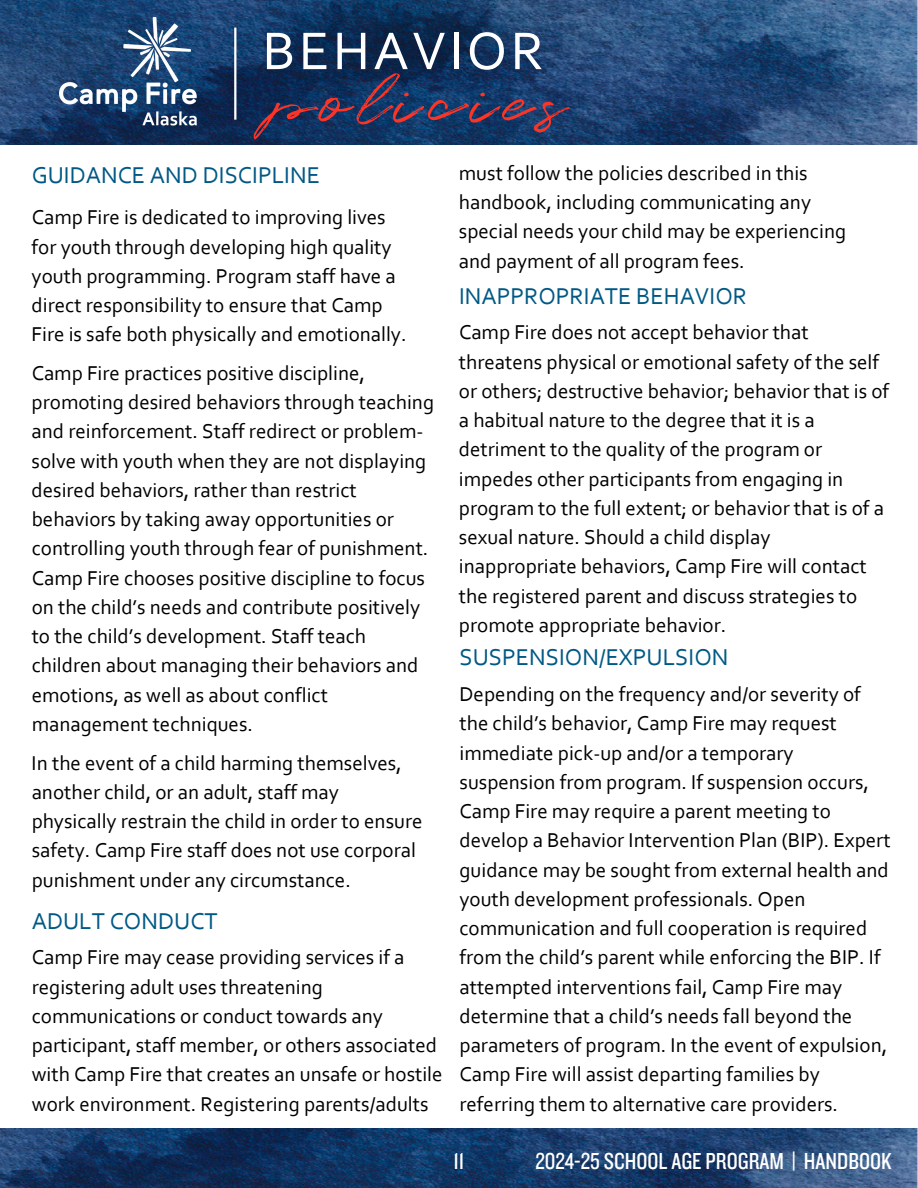
<style>
.page{position:relative;width:918px;height:1188px;background:#fff}
.page>*{position:absolute;margin:0;border:0;box-sizing:border-box;transform-origin:0 0}
.t1{font:71.25px "Quentin";letter-spacing:.115em;color:#fc3426}
.t2{font:55.5px "Corbel";letter-spacing:.065em;color:#fff}
.t3{font:24px "Corbel";color:#005984}
.t4{font:24px "Knockout HTF29 Junior Liteweight";color:#fff}
.t5{font:21px/29.2px "Corbel";color:#000}
</style>
<div class="page">
<img style="left:0;top:1128px;width:918px;height:60px">
<img style="left:0;top:0;width:918px;height:144px">
<img style="left:60px;top:18px;width:138px;height:111px">
<hr style="left:234px;top:28px;width:2px;height:92px;background:#fff">
<h2 class="t2" style="left:262px;top:16px;width:283px">BEHAVIOR</h2>
<h1 class="t1" style="left:272px;top:54px;width:295px">policies</h1>
<p class="t3" style="left:32px;top:160px;width:290px">GUIDANCE AND DISCIPLINE</p>
<p class="t5" style="left:32px;top:202px;width:376px">Camp Fire is dedicated to improving lives for youth through developing high quality youth programming. Program staff have a direct responsibility to ensure that Camp Fire is safe both physically and emotionally.</p>
<p class="t5" style="left:32px;top:358px;width:404px">Camp Fire practices positive discipline, promoting desired behaviors through teaching and reinforcement. Staff redirect or problem&shy;solve with youth when they are not displaying desired behaviors, rather than restrict behaviors by taking away opportunities or controlling youth through fear of punishment.<br>Camp Fire chooses positive discipline to focus on the child’s needs and contribute positively to the child’s development. Staff teach children about managing their behaviors and emotions, as well as about conflict management techniques.</p>
<p class="t5" style="left:32px;top:747px;width:392px">In the event of a child harming themselves, another child, or an adult, staff may physically restrain the child in order to ensure safety. Camp Fire staff does not use corporal punishment under any circumstance.</p>
<p class="t3" style="left:32px;top:906px;width:188px">ADULT CONDUCT</p>
<p class="t5" style="left:32px;top:942px;width:412px">Camp Fire may cease providing services if a registering adult uses threatening communications or conduct towards any participant, staff member, or others associated with Camp Fire that creates an unsafe or hostile work environment. Registering parents/adults</p>
<p class="t5" style="left:459px;top:158px;width:389px">must follow the policies described in this handbook, including communicating any special needs your child may be experiencing and payment of all program fees.</p>
<p class="t3" style="left:459px;top:281px;width:290px">INAPPROPRIATE BEHAVIOR</p>
<p class="t5" style="left:459px;top:317px;width:432px">Camp Fire does not accept behavior that threatens physical or emotional safety of the self or others; destructive behavior; behavior that is of a habitual nature to the degree that it is a detriment to the quality of the program or impedes other participants from engaging in program to the full extent; or behavior that is of a sexual nature. Should a child display inappropriate behaviors, Camp Fire will contact the registered parent and discuss strategies to promote appropriate behavior.</p>
<p class="t3" style="left:460px;top:643px;width:271px">SUSPENSION/EXPULSION</p>
<p class="t5" style="left:459px;top:679px;width:433px">Depending on the frequency and/or severity of the child’s behavior, Camp Fire may request immediate pick-up and/or a temporary suspension from program. If suspension occurs, Camp Fire may require a parent meeting to develop a Behavior Intervention Plan (BIP). Expert guidance may be sought from external health and youth development professionals. Open communication and full cooperation is required from the child’s parent while enforcing the BIP. If attempted interventions fail, Camp Fire may determine that a child’s needs fall beyond the parameters of program. In the event of expulsion, Camp Fire will assist departing families by referring them to alternative care providers.</p>
<p class="t4" style="left:454px;top:1149px;width:12px">11</p>
<p class="t4" style="left:535px;top:1149px;width:358px">2024-25 SCHOOL AGE PROGRAM | HANDBOOK</p>
</div>
